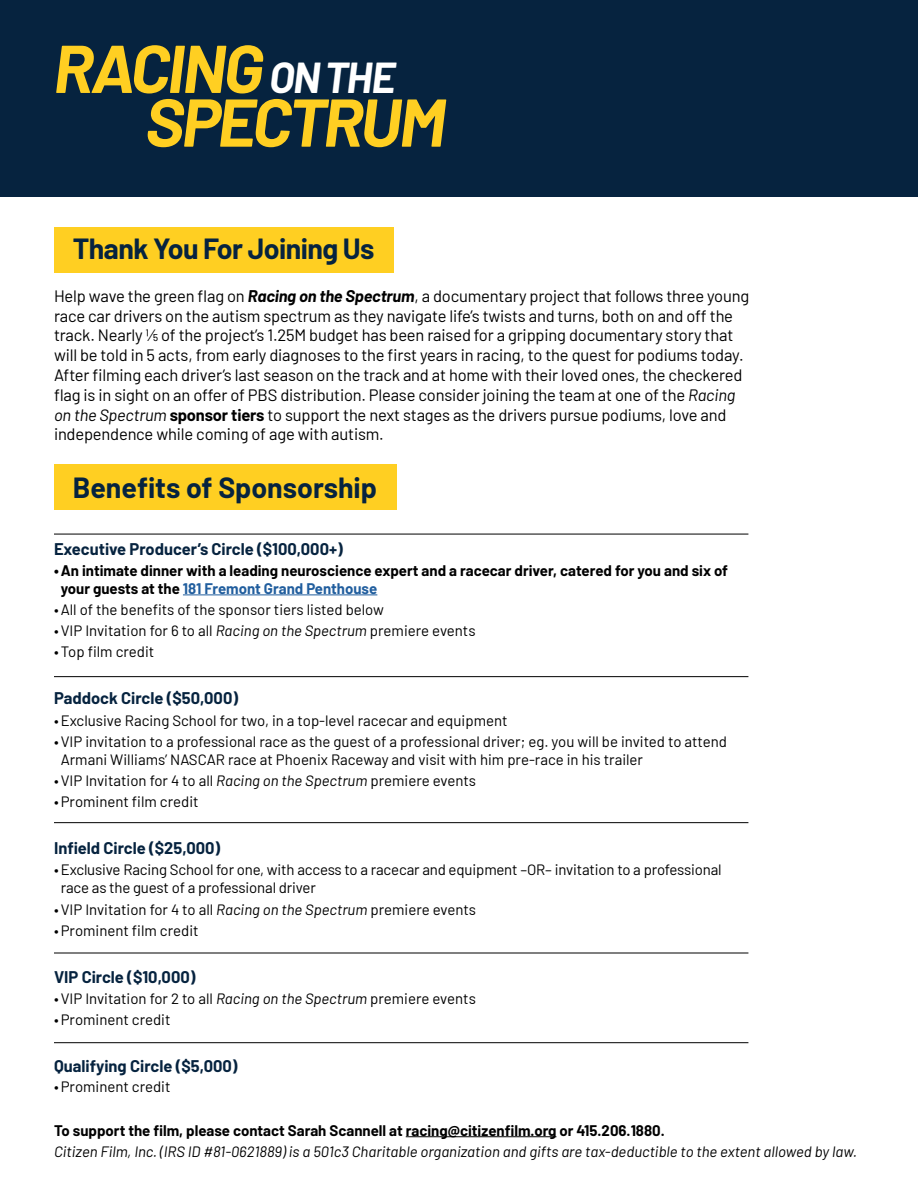
<style>
.page{position:relative;width:918px;height:1188px;background:#fff}
.page>*{position:absolute;margin:0;border:0;box-sizing:border-box;transform-origin:0 0}
.t1{font:italic 700 67.5px/53.7px "Barlow";letter-spacing:-.045em;color:#ffcf22}
.t2{font:700 28.5px "Barlow";letter-spacing:-.015em;color:#06233f}
.t3{font:16.5px/19.8px "Barlow";letter-spacing:-.01em;color:#000}
.t4{font:700 16.5px "Barlow";color:#06233f}
.t5{font:15px/18px "Barlow";color:#000}
.t6{font:700 15px/18px "Barlow";color:#000}
.t7{font:italic 15px "Barlow";color:#000}
.s1{font-size:42.3px;color:#fff}
.s2{font-weight:700;font-style:italic}
.s3{font-style:italic}
.s4{font-weight:700}
.s5{color:#215e9e}
</style>
<div class="page">
<div style="left:0;top:0;width:918px;height:197px;background:#06233f"></div>
<hr style="left:406px;top:1136px;width:150px;height:1px;background:#000">
<div style="left:54px;top:227px;width:339px;height:45px;background:#ffcf22"></div>
<hr style="left:54px;top:953px;width:694px;height:1px;background:#000">
<hr style="left:54px;top:1042px;width:694px;height:1px;background:#000">
<hr style="left:183px;top:595px;width:194px;height:1px;background:#215e9e">
<hr style="left:54px;top:534px;width:694px;height:1px;background:#000">
<hr style="left:54px;top:676px;width:694px;height:1px;background:#000">
<hr style="left:54px;top:822px;width:694px;height:1px;background:#000">
<div style="left:54px;top:465px;width:342px;height:45px;background:#ffcf22"></div>
<h1 class="t1" style="left:145px;top:37px;width:302px;text-indent:-92px">RACING <span class="s1">ON THE<br></span>SPECTRUM</h1>
<h2 class="t2" style="left:73px;top:228px;width:303px">Thank You For Joining Us</h2>
<p class="t3" style="left:54px;top:285px;width:697px">Help wave the green flag on <span class="s2">Racing on the Spectrum</span>, a documentary project that follows three young race car drivers on the autism spectrum as they navigate life’s twists and turns, both on and off the track. Nearly 1/5 of the project’s 1.25M budget has been raised for a gripping documentary story that will be told in 5 acts, from early diagnoses to the first years in racing, to the quest for podiums today.<br>After filming each driver’s last season on the track and at home with their loved ones, the checkered flag is in sight on an offer of PBS distribution. Please consider joining the team at one of the <span class="s3">Racing on the Spectrum</span> <span class="s4">sponsor tiers</span> to support the next stages as the drivers pursue podiums, love and independence while coming of age with autism.</p>
<h2 class="t2" style="left:73px;top:466px;width:306px">Benefits of Sponsorship</h2>
<p class="t4" style="left:54px;top:536px;width:290px">Executive Producer’s Circle ($100,000+)</p>
<p class="t6" style="left:61px;top:560px;width:669px;text-indent:-7px">•An intimate dinner with a leading neuroscience expert and a racecar driver, catered for you and six of your guests at the <span class="s5">181 Fremont Grand Penthouse</span></p>
<p class="t5" style="left:54px;top:599px;width:331px">•All of the benefits of the sponsor tiers listed below</p>
<p class="t5" style="left:54px;top:621px;width:423px">•VIP Invitation for 6 to all <span class="s3">Racing on the Spectrum</span> premiere events</p>
<p class="t5" style="left:54px;top:642px;width:102px">•Top film credit</p>
<p class="t4" style="left:54px;top:686px;width:186px">Paddock Circle ($50,000)</p>
<p class="t5" style="left:54px;top:710px;width:455px">•Exclusive Racing School for two, in a top-level racecar and equipment</p>
<p class="t5" style="left:61px;top:731px;width:668px;text-indent:-7px">•VIP invitation to a professional race as the guest of a professional driver; eg. you will be invited to attend<br>Armani Williams’ NASCAR race at Phoenix Raceway and visit with him pre-race in his trailer</p>
<p class="t5" style="left:54px;top:770px;width:424px">•VIP Invitation for 4 to all <span class="s3">Racing on the Spectrum</span> premiere events</p>
<p class="t5" style="left:54px;top:792px;width:146px">•Prominent film credit</p>
<p class="t4" style="left:54px;top:836px;width:168px">Infield Circle ($25,000)</p>
<p class="t5" style="left:61px;top:860px;width:662px;text-indent:-7px">•Exclusive Racing School for one, with access to a racecar and equipment –OR– invitation to a professional race as the guest of a professional driver</p>
<p class="t5" style="left:54px;top:899px;width:424px">•VIP Invitation for 4 to all <span class="s3">Racing on the Spectrum</span> premiere events</p>
<p class="t5" style="left:54px;top:920px;width:146px">•Prominent film credit</p>
<p class="t4" style="left:54px;top:964px;width:143px">VIP Circle ($10,000)</p>
<p class="t5" style="left:54px;top:988px;width:423px">•VIP Invitation for 2 to all <span class="s3">Racing on the Spectrum</span> premiere events</p>
<p class="t5" style="left:54px;top:1009px;width:118px">•Prominent credit</p>
<p class="t4" style="left:54px;top:1054px;width:185px">Qualifying Circle ($5,000)</p>
<p class="t5" style="left:54px;top:1076px;width:118px">•Prominent credit</p>
<p class="t6" style="left:54px;top:1120px;width:612px">To support the film, please contact Sarah Scannell at racing@citizenfilm.org or 415.206.1880.</p>
<p class="t7" style="left:54px;top:1140px;width:805px">Citizen Film, Inc. (IRS ID #81-0621889) is a 501c3 Charitable organization and gifts are tax-deductible to the extent allowed by law.</p>
</div>
